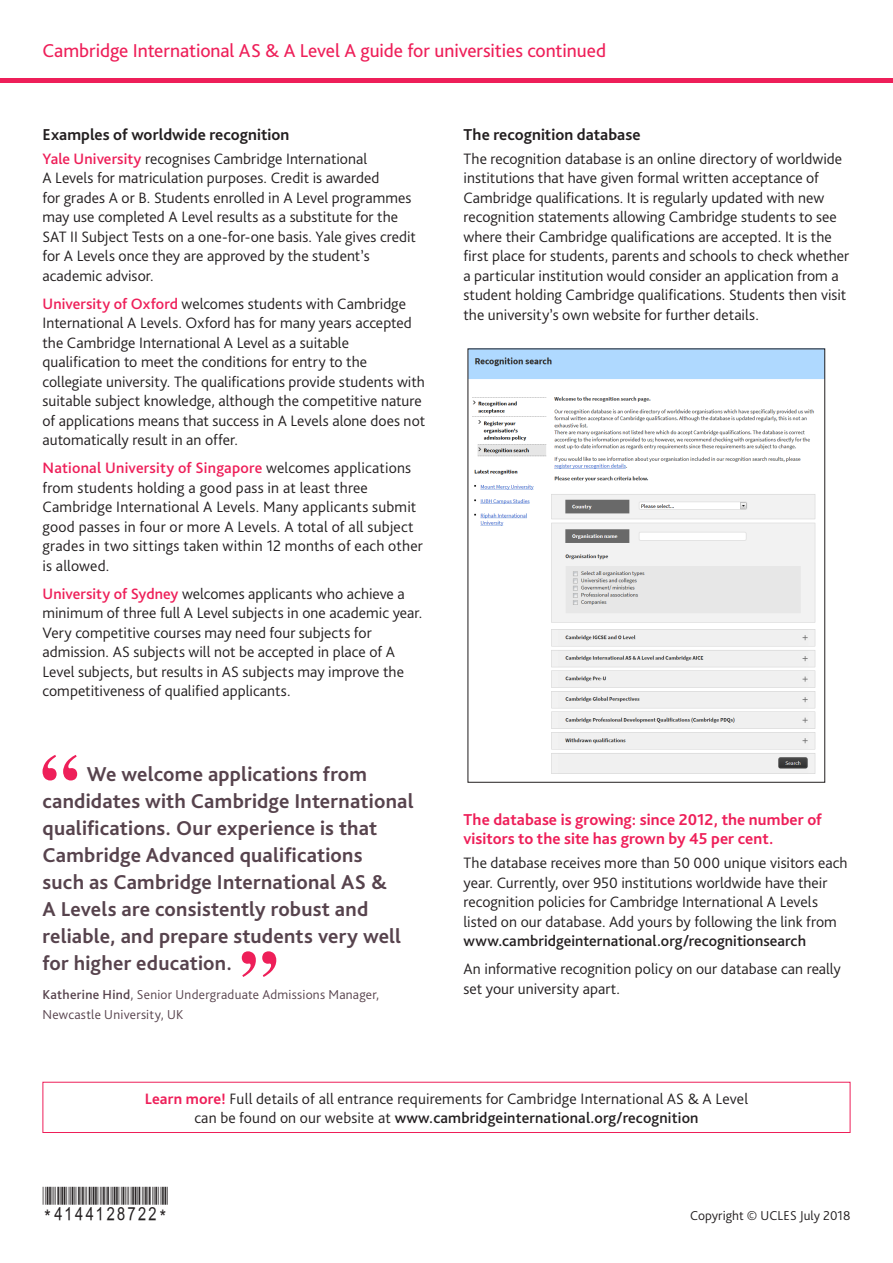
<style>
.page{position:relative;width:893px;height:1263px;background:#fff}
.page>*{position:absolute;margin:0;border:0;box-sizing:border-box;transform-origin:0 0}
.Pullquote{font:700 21px/27px "Bliss Pro";letter-spacing:.01em;color:#57434d}
.CAIE_Subheading_1{font:19.5px "Bliss Pro";letter-spacing:-.005em;color:#ee1f59}
.CAIE_body_copy{font:18px "ABCC39 Short Text";color:#231f20}
.CAIE_Subheading_2{font:700 16.5px/19.5px "Bliss Pro";letter-spacing:.005em;color:#ee1f59}
.CAIE_Subheading_2-2{font:700 16.5px "Bliss Pro";color:#231f20}
.CAIE_body_copy-2{font:300 15.75px/19.5px "Bliss Pro";color:#231f20}
.Quote_Source{font:300 13.5px/19.5px "Bliss Pro";letter-spacing:.02em;color:#57434d}
.CAIE_Small_print{font:300 13.5px "Bliss Pro";letter-spacing:.005em;color:#231f20}
.s1{font-weight:500;color:#ee1f59}
.s2{font-weight:500}
.s3{font-weight:700;color:#ee1f59}
</style>
<div class="page">
<div style="left:43px;top:1082px;width:807px;height:51px;border:1px solid #ee1f59"></div>
<hr style="left:0;top:78px;width:893px;height:4px;background:#ee1f59">
<img style="left:470px;top:351px;width:353px;height:423px">
<svg style="left:43px;top:755px;width:34px;height:25px"></svg>
<svg style="left:242px;top:951px;width:34px;height:26px"></svg>
<p class="CAIE_Subheading_1" style="left:43px;top:39px;width:565px">Cambridge International AS &amp; A Level A guide for universities continued</p>
<p class="CAIE_Subheading_2-2" style="left:43px;top:124px;width:248px">Examples of worldwide recognition</p>
<p class="CAIE_body_copy-2" style="left:43px;top:149px;width:375px"><span class="s1">Yale University</span> recognises Cambridge International<br>A Levels for matriculation purposes. Credit is awarded<br>for grades A or B. Students enrolled in A Level programmes may use completed A Level results as a substitute for the SAT II Subject Tests on a one-for-one basis. Yale gives credit for A Levels once they are approved by the student’s academic advisor.</p>
<p class="CAIE_body_copy-2" style="left:43px;top:294px;width:384px"><span class="s1">University of Oxford</span> welcomes students with Cambridge International A Levels. Oxford has for many years accepted the Cambridge International A Level as a suitable qualification to meet the conditions for entry to the collegiate university. The qualifications provide students with suitable subject knowledge, although the competitive nature of applications means that success in A Levels alone does not automatically result in an offer.</p>
<p class="CAIE_body_copy-2" style="left:43px;top:458px;width:382px"><span class="s1">National University of Singapore</span> welcomes applications from students holding a good pass in at least three Cambridge International A Levels. Many applicants submit good passes in four or more A Levels. A total of all subject grades in two sittings taken within 12 months of each other is allowed.</p>
<p class="CAIE_body_copy-2" style="left:43px;top:584px;width:381px"><span class="s1">University of Sydney</span> welcomes applicants who achieve a minimum of three full A Level subjects in one academic year.<br>Very competitive courses may need four subjects for admission. AS subjects will not be accepted in place of A Level subjects, but results in AS subjects may improve the competitiveness of qualified applicants.</p>
<p class="Pullquote" style="left:43px;top:760px;width:373px;text-indent:44px">We welcome applications from candidates with Cambridge International qualifications. Our experience is that Cambridge Advanced qualifications<br>such as Cambridge International AS &amp;<br>A Levels are consistently robust and reliable, and prepare students very well for higher education.</p>
<p class="Quote_Source" style="left:43px;top:985px;width:338px"><span class="s2">Katherine Hind</span>, Senior Undergraduate Admissions Manager,<br>Newcastle University, UK</p>
<p class="CAIE_Subheading_2-2" style="left:463px;top:124px;width:179px">The recognition database</p>
<p class="CAIE_body_copy-2" style="left:463px;top:149px;width:387px">The recognition database is an online directory of worldwide institutions that have given formal written acceptance of Cambridge qualifications. It is regularly updated with new recognition statements allowing Cambridge students to see where their Cambridge qualifications are accepted. It is the first place for students, parents and schools to check whether a particular institution would consider an application from a student holding Cambridge qualifications. Students then visit the university’s own website for further details.</p>
<p class="CAIE_Subheading_2" style="left:463px;top:809px;width:360px">The database is growing: since 2012, the number of visitors to the site has grown by 45 per cent.</p>
<p class="CAIE_body_copy-2" style="left:463px;top:853px;width:385px">The database receives more than 50 000 unique visitors each year. Currently, over 950 institutions worldwide have their recognition policies for Cambridge International A Levels listed on our database. Add yours by following the link from <span class="s2">www.cambridgeinternational.org/recognitionsearch</span></p>
<p class="CAIE_body_copy-2" style="left:463px;top:959px;width:379px">An informative recognition policy on our database can really set your university apart.</p>
<p class="CAIE_body_copy-2" style="left:145px;top:1088px;width:605px;text-align:center"><span class="s3">Learn more!</span> Full details of all entrance requirements for Cambridge International AS &amp; A Level can be found on our website at <span class="s2">www.cambridgeinternational.org/recognition</span></p>
<p class="CAIE_body_copy" style="left:43px;top:1204px;width:127px">*4144128722*</p>
<p class="CAIE_Small_print" style="left:690px;top:1207px;width:162px">Copyright © UCLES July 2018</p>
</div>
